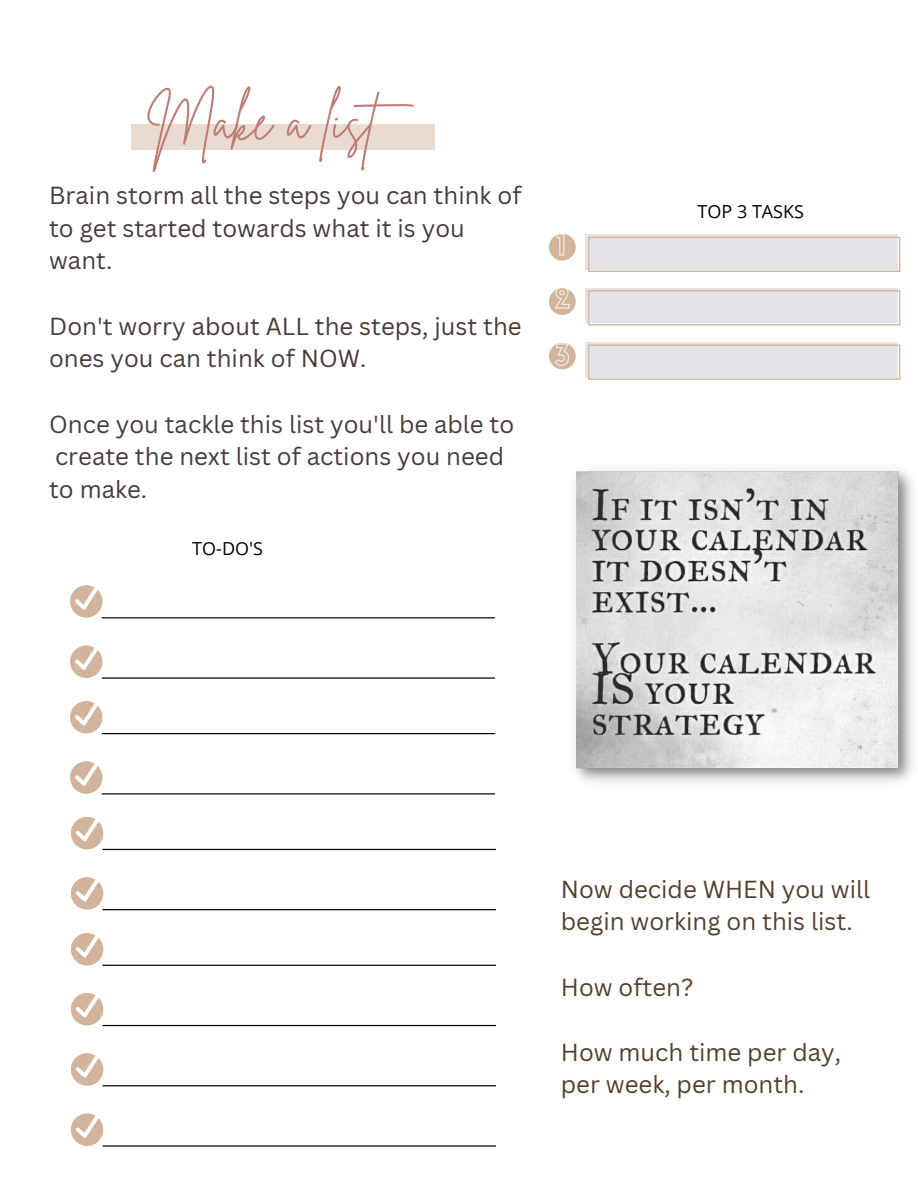
<style>
.page{position:relative;width:918px;height:1188px;background:#fff}
.page>*{position:absolute;margin:0;border:0;box-sizing:border-box;transform-origin:0 0}
.t1{font:53.85px "Brittany Signature";color:#bd7d76}
.t2{font:28.2px/52.5px "Sifonn Basic Outline";color:#fff}
.t3{font:24px/32.7px "Canva Sans";color:#453c38}
.t4{font:24px/32.7px "Canva Sans";color:#52402c}
.t5{font:18px "Open Sans";color:#000}
</style>
<div class="page">
<div style="left:131px;top:124px;width:304px;height:25px;background:#e9dbcf"></div>
<div style="left:549px;top:288px;width:27px;height:27px;background:#d1b49b;border-radius:50%"></div>
<div style="left:549px;top:343px;width:27px;height:26px;background:#d1b49b;border-radius:50%"></div>
<div style="left:585px;top:235px;width:313px;height:34px;background:linear-gradient(to bottom,#e4e3e7,#e4e3e7)"></div>
<svg style="left:588px;top:237px;width:312px;height:35px;background:#e3e0e1"></svg>
<div style="left:585px;top:288px;width:313px;height:35px;background:#e4e3e7"></div>
<svg style="left:588px;top:290px;width:312px;height:35px"></svg>
<div style="left:585px;top:343px;width:313px;height:34px;background:linear-gradient(to bottom,#e4e3e7,#e4e3e7)"></div>
<svg style="left:588px;top:345px;width:312px;height:35px;background:#e3e0e2"></svg>
<div style="left:70px;top:585px;width:33px;height:33px;background:#d1b49b;border-radius:50%"></div>
<svg style="left:75px;top:587px;width:23px;height:23px"></svg>
<div style="left:70px;top:645px;width:33px;height:33px;background:#d1b49b;border-radius:50%"></div>
<svg style="left:75px;top:647px;width:23px;height:23px"></svg>
<div style="left:549px;top:234px;width:27px;height:27px;background:#d1b49b;border-radius:50%"></div>
<svg style="left:102px;top:617px;width:393px;height:1px"></svg>
<svg style="left:102px;top:677px;width:393px;height:2px"></svg>
<div style="left:70px;top:701px;width:33px;height:33px;background:#d1b49b;border-radius:50%"></div>
<svg style="left:75px;top:703px;width:23px;height:22px"></svg>
<div style="left:70px;top:761px;width:33px;height:33px;background:#d1b49b;border-radius:50%"></div>
<svg style="left:75px;top:763px;width:23px;height:23px"></svg>
<svg style="left:102px;top:733px;width:393px;height:1px"></svg>
<svg style="left:102px;top:793px;width:393px;height:1px"></svg>
<div style="left:71px;top:817px;width:32px;height:32px;background:#d1b49b;border-radius:50%"></div>
<svg style="left:76px;top:818px;width:23px;height:23px"></svg>
<div style="left:71px;top:877px;width:32px;height:33px;background:#d1b49b;border-radius:50%"></div>
<svg style="left:76px;top:879px;width:23px;height:23px"></svg>
<svg style="left:103px;top:849px;width:393px;height:1px"></svg>
<svg style="left:103px;top:909px;width:393px;height:1px"></svg>
<div style="left:71px;top:933px;width:32px;height:33px;background:#d1b49b;border-radius:50%"></div>
<svg style="left:76px;top:934px;width:23px;height:23px"></svg>
<div style="left:71px;top:993px;width:32px;height:32px;background:#d1b49b;border-radius:50%"></div>
<svg style="left:76px;top:994px;width:23px;height:23px"></svg>
<svg style="left:103px;top:965px;width:393px;height:1px"></svg>
<svg style="left:103px;top:1025px;width:393px;height:1px"></svg>
<div style="left:71px;top:1053px;width:32px;height:33px;background:#d1b49b;border-radius:50%"></div>
<svg style="left:76px;top:1055px;width:23px;height:23px"></svg>
<div style="left:71px;top:1113px;width:32px;height:33px;background:#d1b49b;border-radius:50%"></div>
<svg style="left:76px;top:1115px;width:23px;height:23px"></svg>
<svg style="left:103px;top:1085px;width:393px;height:1px"></svg>
<svg style="left:103px;top:1145px;width:393px;height:2px"></svg>
<img style="left:575px;top:469px;width:338px;height:314px">
<h1 class="t1" style="left:147px;top:86px;width:283px">Make a list</h1>
<p class="t3" style="left:49px;top:179px;width:474px">Brain storm all the steps you can think of to get started towards what it is you want.</p>
<p class="t3" style="left:49px;top:309px;width:474px">Don't worry about ALL the steps, just the ones you can think of NOW.</p>
<p class="t3" style="left:49px;top:407px;width:467px">Once you tackle this list you'll be able to create the next list of actions you need to make.</p>
<p class="t5" style="left:192px;top:536px;width:72px">TO-DO'S</p>
<p class="t2" style="left:555px;top:222px;width:16px">1<br>2</p>
<p class="t2" style="left:555px;top:332px;width:16px">3</p>
<p class="t5" style="left:698px;top:199px;width:108px">TOP 3 TASKS</p>
<p class="t4" style="left:561px;top:872px;width:311px">Now decide WHEN you will begin working on this list.</p>
<p class="t4" style="left:561px;top:970px;width:134px">How often?</p>
<p class="t4" style="left:561px;top:1035px;width:282px">How much time per day, per week, per month.</p>
</div>
